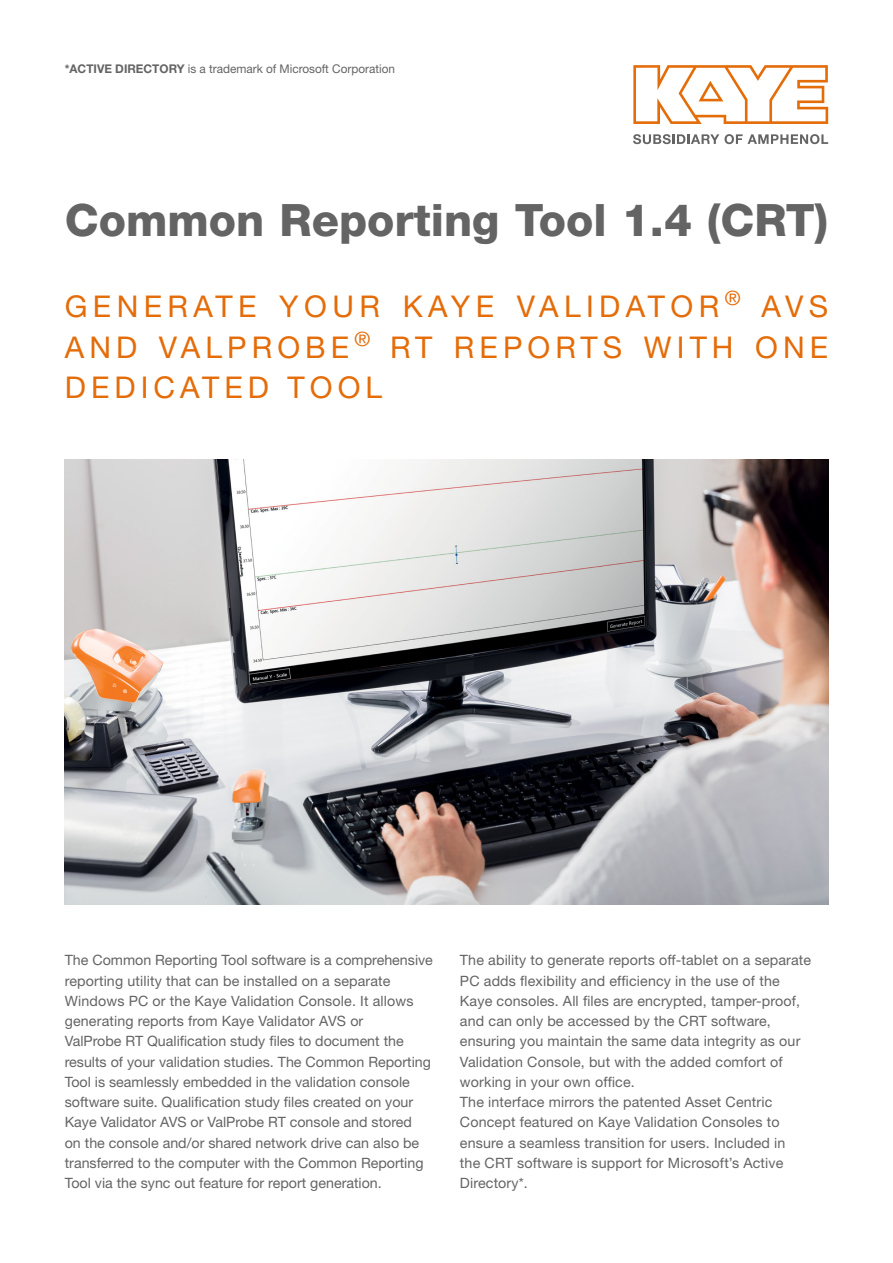
<style>
.page{position:relative;width:893px;height:1263px;background:#fff}
.page>*{position:absolute;margin:0;border:0;box-sizing:border-box;transform-origin:0 0}
.t1{font:800 44.7px "Helvetica Neue LT Pro";color:#646464}
.t2{font:30px/40.5px "Helvetica Neue LT Pro";letter-spacing:.17em;color:#e46c09;text-align:justify}
.t3{font:14.25px/20.2px "Helvetica Neue LT Pro";letter-spacing:.01em;color:#646464}
.t4{font:12px "Helvetica Neue LT Pro";color:#646464}
.s1{font-weight:700}
</style>
<div class="page">
<svg style="left:633px;top:134px;width:195px;height:10px"></svg>
<svg style="left:633px;top:65px;width:195px;height:59px"></svg>
<img style="left:65px;top:459px;width:763px;height:446px">
<p class="t4" style="left:65px;top:62px;width:332px"><span class="s1">*ACTIVE DIRECTORY</span> is a trademark of Microsoft Corporation</p>
<h1 class="t1" style="left:65px;top:194px;width:765px">Common Reporting Tool 1.4 (CRT)</h1>
<h2 class="t2" style="left:65px;top:286px;width:765px">GENERATE YOUR KAYE VALIDATOR<sup>®</sup> AVS AND VALPROBE<sup>®</sup> RT REPORTS WITH ONE DEDICATED TOOL</h2>
<p class="t3" style="left:65px;top:950px;width:370px">The Common Reporting Tool software is a comprehensive reporting utility that can be installed on a separate Windows PC or the Kaye Validation Console. It allows generating reports from Kaye Validator AVS or<br>ValProbe RT Qualification study files to document the results of your validation studies. The Common Reporting Tool is seamlessly embedded in the validation console software suite. Qualification study files created on your Kaye Validator AVS or ValProbe RT console and stored<br>on the console and/or shared network drive can also be transferred to the computer with the Common Reporting Tool via the sync out feature for report generation.</p>
<p class="t3" style="left:460px;top:950px;width:353px">The ability to generate reports off-tablet on a separate PC adds flexibility and efficiency in the use of the Kaye consoles. All files are encrypted, tamper-proof, and can only be accessed by the CRT software, ensuring you maintain the same data integrity as our Validation Console, but with the added comfort of working in your own office.<br>The interface mirrors the patented Asset Centric Concept featured on Kaye Validation Consoles to ensure a seamless transition for users. Included in<br>the CRT software is support for Microsoft’s Active Directory*.</p>
</div>
